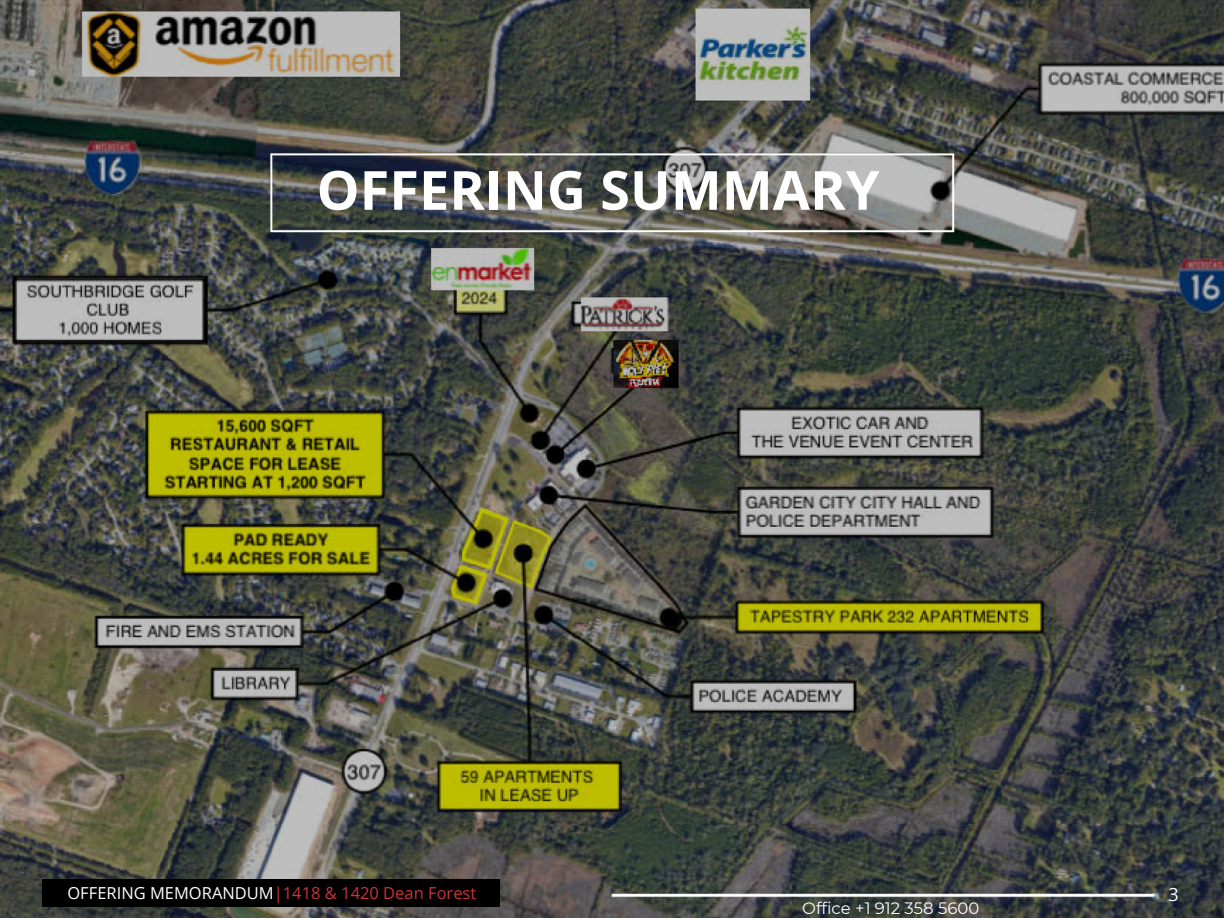
<style>
.page{position:relative;width:1224px;height:918px;background:#fff}
.page>*{position:absolute;margin:0;border:0;box-sizing:border-box;transform-origin:0 0}
.t1{font:700 54px "Open Sans";color:#fff}
.t2{font:18px "Open Sans";color:#fff}
.t3{font:16.5px "Open Sans";color:#cc333b}
.t4{font:16.5px "Montserrat";color:#fff}
.s1{color:#fff}
</style>
<div class="page">
<img style="left:0;top:0;width:1224px;height:918px">
<img style="left:269px;top:153px;width:686px;height:80px">
<div style="left:43px;top:880px;width:457px;height:27px;background:#000"></div>
<p class="t1" style="left:317px;top:152px;width:564px">OFFERING SUMMARY</p>
<p class="t3" style="left:67px;top:881px;width:410px"><span class="s1">OFFERING MEMORANDUM</span>|1418 &amp; 1420 Dean Forest</p>
<p class="t2" style="left:1168px;top:882px;width:12px">3</p>
<p class="t4" style="left:802px;top:898px;width:179px">Office +1 912 358 5600</p>
</div>
